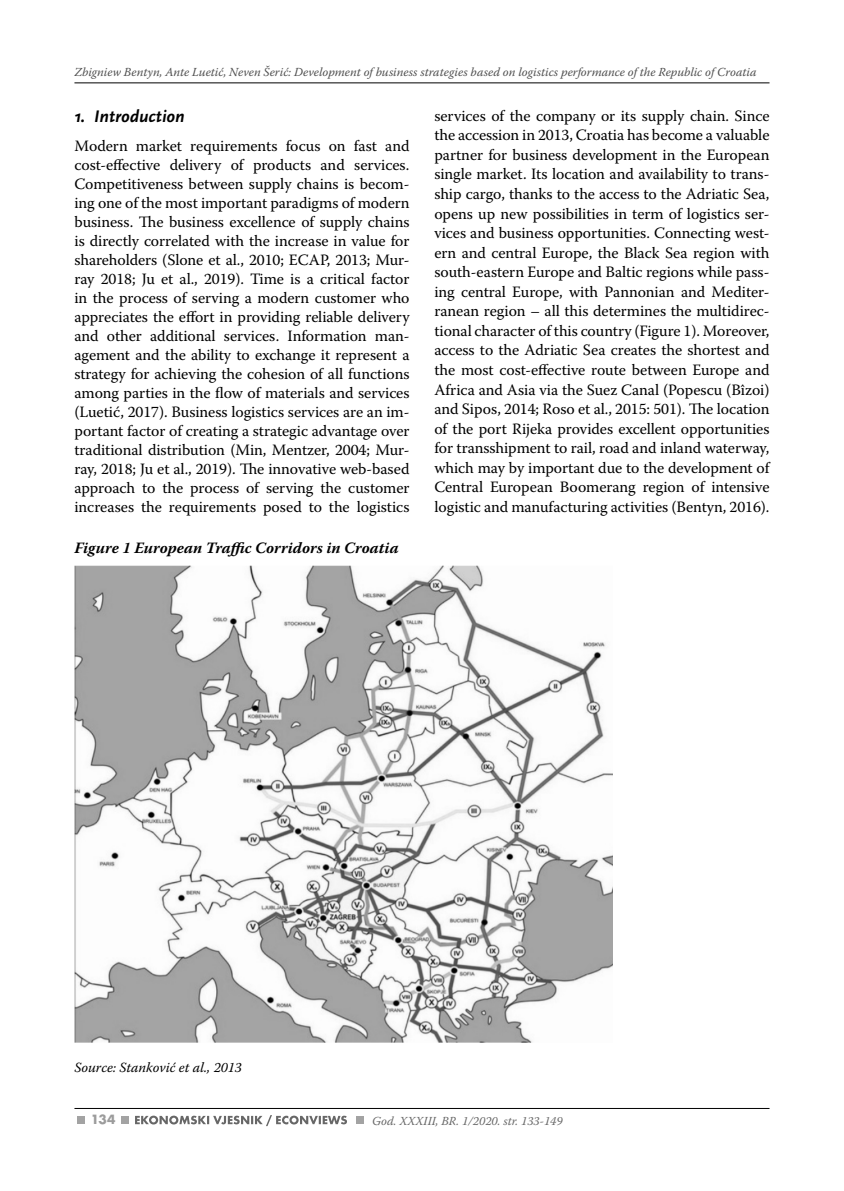
<style>
.page{position:relative;width:844px;height:1191px;background:#fff}
.page>*{position:absolute;margin:0;border:0;box-sizing:border-box;transform-origin:0 0}
.t1{font:italic 700 17.5px "Scala Sans Pro";color:#000}
.t2{font:15.75px/19.6px "Warnock Pro";letter-spacing:-.005em;color:#000;text-align:justify}
.t3{font:italic 700 15.75px "Warnock Pro";color:#000}
.t4{font:italic 14px "Warnock Pro";color:#000}
.t5{font:700 14px "Futura TOT";color:#9c9c9c}
.t6{font:italic 12.25px "Warnock Pro";color:#4f4f4f}
.t7{font:italic 12.25px "Warnock Pro";color:#676767}
</style>
<div class="page">
<hr style="left:74px;top:83px;width:695px;height:1px;background:#000">
<hr style="left:74px;top:1108px;width:695px;height:1px;background:#000">
<div style="left:121px;top:1115px;width:7px;height:8px;background:#a3a3a3"></div>
<div style="left:356px;top:1115px;width:8px;height:8px;background:#a3a3a3"></div>
<div style="left:77px;top:1115px;width:8px;height:8px;background:#a3a3a3"></div>
<svg style="left:135px;top:1115px;width:212px;height:11px"></svg>
<img style="left:74px;top:565px;width:538px;height:477px">
<p class="t6" style="left:74px;top:64px;width:683px">Zbigniew Bentyn, Ante Luetić, Neven Šerić: Development of business strategies based on logistics performance of the Republic of Croatia</p>
<p class="t1" style="left:74px;top:106px;width:112px">1. Introduction</p>
<p class="t2" style="left:74px;top:136px;width:336px;line-height:19.1px">Modern market requirements focus on fast and cost-effective delivery of products and services.<br>Competitiveness between supply chains is becom&shy;ing one of the most important paradigms of modern business. The business excellence of supply chains is directly correlated with the increase in value for shareholders (Slone et al., 2010; ECAP, 2013; Mur&shy;ray 2018; Ju et al., 2019). Time is a critical factor in the process of serving a modern customer who appreciates the effort in providing reliable delivery and other additional services. Information man&shy;agement and the ability to exchange it represent a strategy for achieving the cohesion of all functions among parties in the flow of materials and services (Luetić, 2017). Business logistics services are an im&shy;portant factor of creating a strategic advantage over traditional distribution (Min, Mentzer, 2004; Mur&shy;ray, 2018; Ju et al., 2019). The innovative web-based approach to the process of serving the customer increases the requirements posed to the logistics</p>
<p class="t3" style="left:74px;top:538px;width:326px">Figure 1 European Traffic Corridors in Croatia</p>
<p class="t2" style="left:434px;top:105px;width:336px">services of the company or its supply chain. Since the accession in 2013, Croatia has become a valuable partner for business development in the European single market. Its location and availability to trans&shy;ship cargo, thanks to the access to the Adriatic Sea, opens up new possibilities in term of logistics ser&shy;vices and business opportunities. Connecting west&shy;ern and central Europe, the Black Sea region with south-eastern Europe and Baltic regions while pass&shy;ing central Europe, with Pannonian and Mediter&shy;ranean region – all this determines the multidirec&shy;tional character of this country (Figure 1). Moreover, access to the Adriatic Sea creates the shortest and the most cost-effective route between Europe and Africa and Asia via the Suez Canal (Popescu (Bîzoi) and Sipos, 2014; Roso et al., 2015: 501). The location of the port Rijeka provides excellent opportunities for transshipment to rail, road and inland waterway, which may by important due to the development of Central European Boomerang region of intensive logistic and manufacturing activities (Bentyn, 2016).</p>
<p class="t4" style="left:74px;top:1059px;width:169px">Source: Stanković et al., 2013</p>
<p class="t5" style="left:91px;top:1111px;width:26px">134</p>
<p class="t7" style="left:372px;top:1113px;width:192px">God. XXXIII, BR. 1/2020. str. 133-149</p>
</div>
